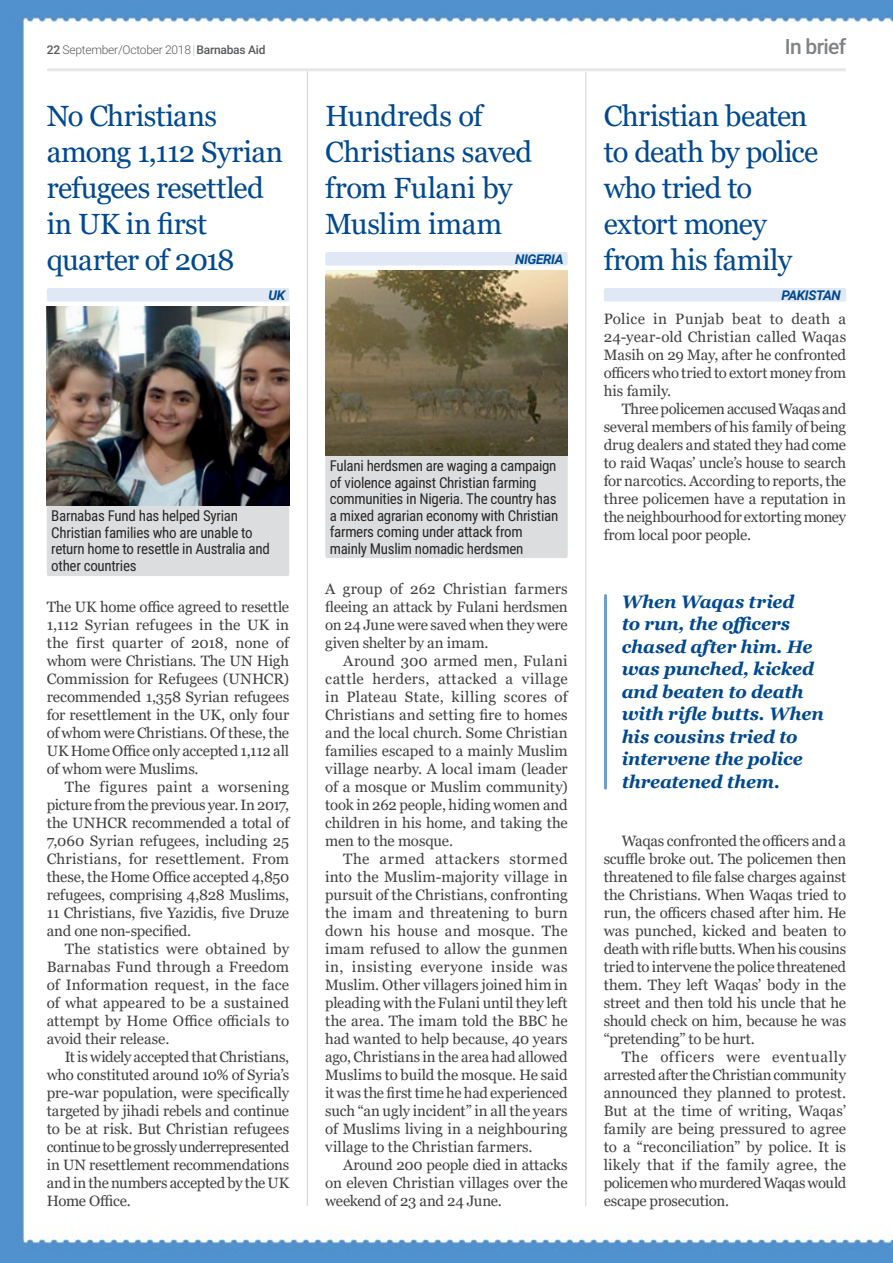
<style>
.page{position:relative;width:893px;height:1263px;background:#fff}
.page>*{position:absolute;margin:0;border:0;box-sizing:border-box;transform-origin:0 0}
.t1{font:29.25px/36px "Georgia";letter-spacing:-.02em;color:#004990}
.t2{font:500 21px "Roboto";letter-spacing:-.035em;color:#808285}
.t3{font:italic 700 18px/22.5px "Georgia";letter-spacing:-.01em;color:#004990}
.t4{font:15px/18px "Georgia";letter-spacing:-.015em;color:#414042;text-align:justify}
.t5{font:15px/16.5px "Roboto Condensed";letter-spacing:-.02em;color:#292829}
.t6{font:italic 700 13.5px "Roboto";letter-spacing:-.03em;color:#004990}
.t7{font:300 12px "Roboto";letter-spacing:-.02em;color:#58595b}
.s1{font-weight:500}
</style>
<div class="page">
<img style="left:0;top:0;width:893px;height:1263px">
<hr style="left:307px;top:71px;width:1px;height:1135px;background:#d1d3d4">
<hr style="left:585px;top:72px;width:1px;height:1134px;background:#d1d3d4">
<div style="left:604px;top:288px;width:242px;height:14px;background:#e0e8f5;border-radius:2px"></div>
<div style="left:47px;top:288px;width:242px;height:14px;background:#e0e8f5;border-radius:2px"></div>
<div style="left:325px;top:252px;width:243px;height:14px;background:#e0e8f5;border-radius:2px"></div>
<div style="left:325px;top:455px;width:243px;height:103px;background:#dcddde"></div>
<div style="left:47px;top:506px;width:242px;height:70px;background:#dcddde"></div>
<img style="left:325px;top:270px;width:243px;height:185px">
<img style="left:47px;top:306px;width:242px;height:200px">
<hr style="left:604px;top:595px;width:3px;height:193px;background:#6b9dd3">
<hr style="left:48px;top:68px;width:797px;height:3px;background:#e6e7e8">
<p class="t7" style="left:47px;top:41px;width:220px"><span class="s1">22</span> September/October 2018 <span class="s1">Barnabas Aid</span></p>
<h2 class="t2" style="left:785px;top:32px;width:63px">In brief</h2>
<h1 class="t1" style="left:604px;top:99px;width:216px">Christian beaten to death by police who tried to extort money from his family</h1>
<h1 class="t1" style="left:47px;top:99px;width:238px">No Christians among 1,112 Syrian refugees resettled in UK in first quarter of 2018</h1>
<h1 class="t1" style="left:325px;top:99px;width:209px">Hundreds of<br>Christians saved from Fulani by<br>Muslim imam</h1>
<p class="t6" style="left:269px;top:286px;width:18px">UK</p>
<p class="t6" style="left:781px;top:286px;width:61px">PAKISTAN</p>
<p class="t6" style="left:515px;top:250px;width:50px">NIGERIA</p>
<p class="t5" style="left:51px;top:507px;width:220px">Barnabas Fund has helped Syrian<br>Christian families who are unable to return home to resettle in Australia and other countries</p>
<p class="t4" style="left:47px;top:598px;width:244px">The UK home office agreed to resettle 1,112 Syrian refugees in the UK in the first quarter of 2018, none of whom were Christians. The UN High Commission for Refugees (UNHCR) recommended 1,358 Syrian refugees for resettlement in the UK, only four of whom were Christians. Of these, the UK Home Office only accepted 1,112 all of whom were Muslims.</p>
<p class="t4" style="left:47px;top:778px;width:244px;text-indent:18px">The figures paint a worsening picture from the previous year. In 2017, the UNHCR recommended a total of 7,060 Syrian refugees, including 25<br>Christians, for resettlement. From these, the Home Office accepted 4,850 refugees, comprising 4,828 Muslims, 11 Christians, five Yazidis, five Druze and one non-specified.</p>
<p class="t4" style="left:47px;top:940px;width:244px;text-indent:18px">The statistics were obtained by Barnabas Fund through a Freedom of Information request, in the face of what appeared to be a sustained attempt by Home Office officials to avoid their release.</p>
<p class="t4" style="left:47px;top:1048px;width:244px;text-indent:18px">It is widely accepted that Christians, who constituted around 10% of Syria’s pre-war population, were specifically targeted by jihadi rebels and continue to be at risk. But Christian refugees continue to be grossly underrepresented in UN resettlement recommendations and in the numbers accepted by the UK Home Office.</p>
<p class="t5" style="left:330px;top:457px;width:230px">Fulani herdsmen are waging a campaign of violence against Christian farming communities in Nigeria. The country has a mixed agrarian economy with Christian farmers coming under attack from mainly Muslim nomadic herdsmen</p>
<p class="t4" style="left:325px;top:580px;width:244px">A group of 262 Christian farmers fleeing an attack by Fulani herdsmen on 24 June were saved when they were given shelter by an imam.</p>
<p class="t4" style="left:325px;top:652px;width:244px;text-indent:18px">Around 300 armed men, Fulani cattle herders, attacked a village in Plateau State, killing scores of Christians and setting fire to homes and the local church. Some Christian families escaped to a mainly Muslim village nearby. A local imam (leader of a mosque or Muslim community) took in 262 people, hiding women and children in his home, and taking the men to the mosque.</p>
<p class="t4" style="left:325px;top:850px;width:244px;text-indent:18px">The armed attackers stormed into the Muslim-majority village in pursuit of the Christians, confronting the imam and threatening to burn down his house and mosque. The imam refused to allow the gunmen in, insisting everyone inside was Muslim. Other villagers joined him in pleading with the Fulani until they left the area. The imam told the BBC he had wanted to help because, 40 years ago, Christians in the area had allowed Muslims to build the mosque. He said it was the first time he had experienced such “an ugly incident” in all the years of Muslims living in a neighbouring village to the Christian farmers.</p>
<p class="t4" style="left:325px;top:1156px;width:244px;text-indent:18px">Around 200 people died in attacks on eleven Christian villages over the weekend of 23 and 24 June.</p>
<p class="t4" style="left:604px;top:310px;width:244px">Police in Punjab beat to death a 24-year-old Christian called Waqas Masih on 29 May, after he confronted officers who tried to extort money from his family.</p>
<p class="t4" style="left:604px;top:400px;width:244px;text-indent:18px">Three policemen accused Waqas and several members of his family of being drug dealers and stated they had come to raid Waqas’ uncle’s house to search for narcotics. According to reports, the three policemen have a reputation in the neighbourhood for extorting money from local poor people.</p>
<p class="t3" style="left:622px;top:590px;width:204px">When Waqas tried<br>to run, the officers chased after him. He was punched, kicked and beaten to death with rifle butts. When his cousins tried to intervene the police threatened them.</p>
<p class="t4" style="left:604px;top:832px;width:244px;text-indent:18px">Waqas confronted the officers and a scuffle broke out. The policemen then threatened to file false charges against the Christians. When Waqas tried to run, the officers chased after him. He was punched, kicked and beaten to death with rifle butts. When his cousins tried to intervene the police threatened them. They left Waqas’ body in the street and then told his uncle that he should check on him, because he was “pretending” to be hurt.</p>
<p class="t4" style="left:604px;top:1048px;width:244px;text-indent:18px">The officers were eventually arrested after the Christian community announced they planned to protest.<br>But at the time of writing, Waqas’ family are being pressured to agree to a “reconciliation” by police. It is likely that if the family agree, the policemen who murdered Waqas would escape prosecution.</p>
</div>
